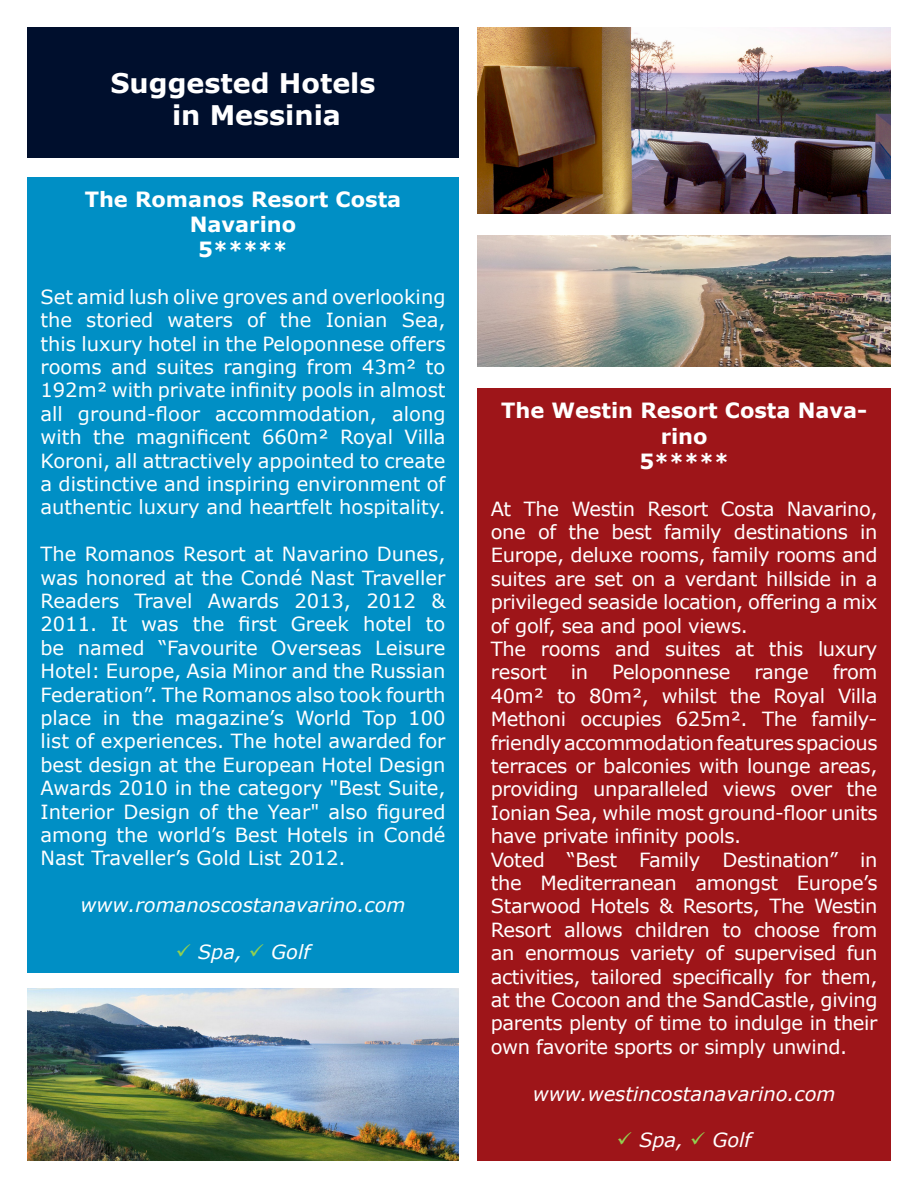
<style>
.page{position:relative;width:918px;height:1188px;background:#fff}
.page>*{position:absolute;margin:0;border:0;box-sizing:border-box;transform-origin:0 0}
.t1{font:700 27px "Verdana";color:#fff}
.t2{font:700 21px/25.2px "Verdana";color:#fff;text-align:center}
.t3{font:19.5px/23.4px "Verdana";letter-spacing:-.02em;color:#fff;text-align:justify}
.t4{font:italic 19.5px "Verdana";color:#fff}
.s1{color:#92d050}
</style>
<div class="page">
<div style="left:27px;top:27px;width:432px;height:130px;background:#000f2d"></div>
<div style="left:27px;top:177px;width:432px;height:796px;background:#008fc5"></div>
<div style="left:477px;top:389px;width:414px;height:772px;background:#9e1519"></div>
<img style="left:27px;top:988px;width:432px;height:173px">
<img style="left:477px;top:27px;width:414px;height:186px">
<img style="left:477px;top:236px;width:414px;height:130px">
<p class="t1" style="left:110px;top:65px;width:267px">Suggested Hotels</p>
<p class="t1" style="left:172px;top:98px;width:170px">in Messinia</p>
<p class="t2" style="left:85px;top:187px;width:318px">The Romanos Resort Costa<br>Navarino</p>
<p class="t2" style="left:198px;top:237px;width:91px">5*****</p>
<p class="t3" style="left:40px;top:285px;width:407px">Set amid lush olive groves and overlooking the storied waters of the Ionian Sea, this luxury hotel in the Peloponnese offers rooms and suites ranging from 43m² to 192m² with private infinity pools in almost all ground-floor accommodation, along with the magnificent 660m² Royal Villa Koroni, all attractively appointed to create a distinctive and inspiring environment of authentic luxury and heartfelt hospitality.</p>
<p class="t3" style="left:40px;top:543px;width:407px">The Romanos Resort at Navarino Dunes, was honored at the Condé Nast Traveller Readers Travel Awards 2013, 2012 &amp; 2011. It was the first Greek hotel to be named “Favourite Overseas Leisure Hotel: Europe, Asia Minor and the Russian Federation”. The Romanos also took fourth place in the magazine’s World Top 100 list of experiences. The hotel awarded for best design at the European Hotel Design Awards 2010 in the category "Best Suite, Interior Design of the Year" also figured among the world’s Best Hotels in Condé Nast Traveller’s Gold List 2012.</p>
<p class="t4" style="left:81px;top:893px;width:326px">www.romanoscostanavarino.com</p>
<p class="t4" style="left:176px;top:940px;width:136px"><span class="s1">✓</span> Spa, <span class="s1">✓</span> Golf</p>
<p class="t2" style="left:501px;top:398px;width:368px">The Westin Resort Costa Nava&shy;rino</p>
<p class="t2" style="left:639px;top:449px;width:91px">5*****</p>
<p class="t3" style="left:491px;top:497px;width:388px">At The Westin Resort Costa Navarino, one of the best family destinations in Europe, deluxe rooms, family rooms and suites are set on a verdant hillside in a privileged seaside location, offering a mix of golf, sea and pool views.</p>
<p class="t3" style="left:491px;top:638px;width:388px">The rooms and suites at this luxury resort in Peloponnese range from 40m² to 80m², whilst the Royal Villa Methoni occupies 625m². The family&shy;friendly accommodation features spacious terraces or balconies with lounge areas, providing unparalleled views over the Ionian Sea, while most ground-floor units have private infinity pools.</p>
<p class="t3" style="left:491px;top:848px;width:388px">Voted “Best Family Destination” in the Mediterranean amongst Europe’s Starwood Hotels &amp; Resorts, The Westin Resort allows children to choose from an enormous variety of supervised fun activities, tailored specifically for them, at the Cocoon and the SandCastle, giving parents plenty of time to indulge in their own favorite sports or simply unwind.</p>
<p class="t4" style="left:533px;top:1081px;width:304px">www.westincostanavarino.com</p>
<p class="t4" style="left:617px;top:1128px;width:136px"><span class="s1">✓</span> Spa, <span class="s1">✓</span> Golf</p>
</div>
